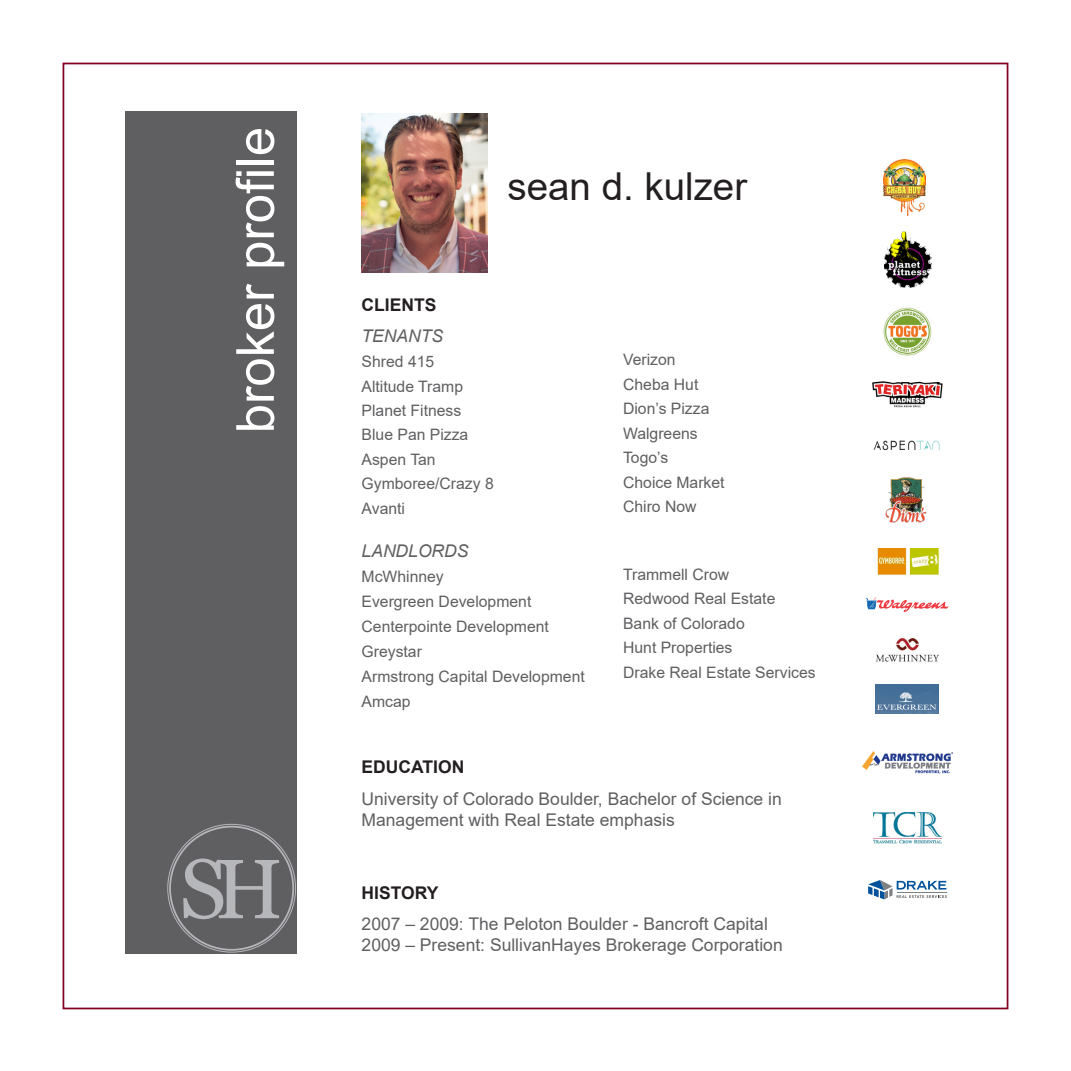
<style>
.page{position:relative;width:1071px;height:1071px;background:#fff}
.page>*{position:absolute;margin:0;border:0;box-sizing:border-box;transform-origin:0 0}
.t1{font:84px "Georgia";color:#b6b7bb}
.t2{font:52.5px "Arial";color:#fff}
.t3{font:38.5px "Arial";color:#231f20}
.t4{font:17.5px/21px "Arial";color:#5f5f62}
.t5{font:700 17.5px "Arial";color:#231f20}
.t6{font:italic 17.5px "Arial";color:#5f5f62}
.t7{font:15.75px/24.5px "Arial";color:#5f5f62}
</style>
<div class="page">
<img style="left:362px;top:113px;width:126px;height:160px">
<div style="left:125px;top:111px;width:172px;height:843px;background:#5f5f62"></div>
<img style="left:884px;top:160px;width:41px;height:56px">
<img style="left:884px;top:308px;width:47px;height:47px">
<img style="left:885px;top:477px;width:42px;height:46px">
<img style="left:884px;top:232px;width:47px;height:56px">
<img style="left:876px;top:685px;width:63px;height:28px">
<img style="left:873px;top:812px;width:69px;height:32px">
<img style="left:876px;top:638px;width:63px;height:24px">
<img style="left:872px;top:381px;width:71px;height:27px">
<img style="left:873px;top:440px;width:67px;height:11px">
<img style="left:877px;top:549px;width:62px;height:27px">
<svg style="left:868px;top:880px;width:79px;height:19px"></svg>
<svg style="left:866px;top:597px;width:82px;height:15px"></svg>
<img style="left:862px;top:752px;width:91px;height:22px">
<h2 class="t2" style="left:219px;top:433px;width:308px;rotate:-90deg">broker profile</h2>
<h1 class="t1" style="left:179px;top:838px;width:105px">SH</h1>
<h3 class="t3" style="left:508px;top:160px;width:241px">sean d. kulzer</h3>
<p class="t5" style="left:362px;top:292px;width:76px">CLIENTS</p>
<p class="t6" style="left:362px;top:325px;width:83px">TENANTS</p>
<p class="t7" style="left:362px;top:349px;width:134px">Shred 415<br>Altitude Tramp<br>Planet Fitness<br>Blue Pan Pizza<br>Aspen Tan<br>Gymboree/Crazy 8<br>Avanti</p>
<p class="t6" style="left:362px;top:539px;width:108px">LANDLORDS</p>
<p class="t7" style="left:362px;top:564px;width:225px;line-height:25px">McWhinney<br>Evergreen Development<br>Centerpointe Development<br>Greystar<br>Armstrong Capital Development<br>Amcap</p>
<p class="t7" style="left:623px;top:348px;width:103px">Verizon<br>Cheba Hut<br>Dion’s Pizza<br>Walgreens<br>Togo’s<br>Choice Market<br>Chiro Now</p>
<p class="t7" style="left:623px;top:562px;width:194px">Trammell Crow<br>Redwood Real Estate<br>Bank of Colorado<br>Hunt Properties<br>Drake Real Estate Services</p>
<p class="t5" style="left:362px;top:755px;width:104px">EDUCATION</p>
<p class="t4" style="left:362px;top:788px;width:422px">University of Colorado Boulder, Bachelor of Science in<br>Management with Real Estate emphasis</p>
<p class="t5" style="left:362px;top:880px;width:78px">HISTORY</p>
<p class="t4" style="left:362px;top:913px;width:423px">2007 – 2009: The Peloton Boulder - Bancroft Capital<br>2009 – Present: SullivanHayes Brokerage Corporation</p>
</div>
